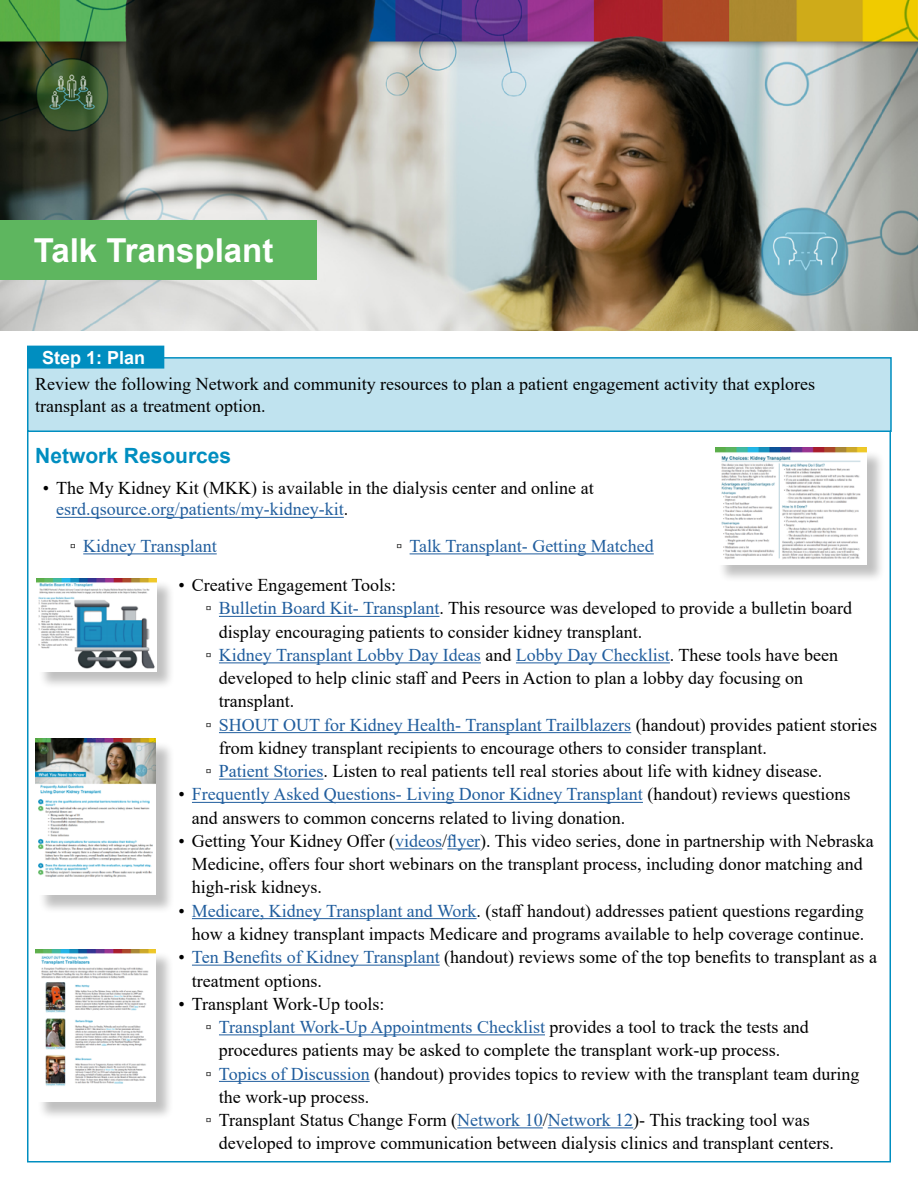
<style>
.page{position:relative;width:918px;height:1188px;background:#fff}
.page>*{position:absolute;margin:0;border:0;box-sizing:border-box;transform-origin:0 0}
.t1{font:700 33px "Arial";color:#fff}
.t2{font:700 21px "Arial";color:#008ec0}
.t3{font:18px/23.2px "Times New Roman";color:#000}
.t4{font:18px "Times New Roman";color:#215e9e}
.t5{font:700 18px "Arial";color:#fff}
.s1{color:#215e9e}
.s2{color:#000}
</style>
<div class="page">
<img style="left:0;top:1px;width:918px;height:329px">
<div style="left:718px;top:450px;width:168px;height:133px;background:#000;opacity:.25"></div>
<img style="left:716px;top:448px;width:151px;height:116px">
<div style="left:28px;top:358px;width:863px;height:73px;background:#c0e3ef"></div>
<div style="left:27px;top:357px;width:865px;height:75px;border:2px solid #008ec0"></div>
<div style="left:28px;top:346px;width:136px;height:22px;background:#008ec0"></div>
<div style="left:27px;top:346px;width:137px;height:23px;border:2px solid #008ec0"></div>
<hr style="left:56px;top:517px;width:288px;height:1px;background:#215e9e">
<div style="left:0;top:221px;width:316px;height:59px;background:#5eb65f"></div>
<div style="left:38px;top:580px;width:137px;height:110px;background:#000;opacity:.25"></div>
<img style="left:36px;top:578px;width:120px;height:93px">
<div style="left:37px;top:741px;width:138px;height:173px;background:#000;opacity:.25"></div>
<img style="left:36px;top:739px;width:120px;height:156px">
<hr style="left:219px;top:616px;width:220px;height:1px;background:#215e9e">
<hr style="left:219px;top:662px;width:262px;height:1px;background:#215e9e">
<hr style="left:516px;top:662px;width:154px;height:1px;background:#215e9e">
<hr style="left:219px;top:732px;width:412px;height:1px;background:#215e9e">
<hr style="left:219px;top:779px;width:104px;height:1px;background:#215e9e">
<hr style="left:192px;top:802px;width:451px;height:1px;background:#215e9e">
<hr style="left:395px;top:848px;width:47px;height:1px;background:#215e9e">
<hr style="left:447px;top:848px;width:33px;height:1px;background:#215e9e">
<hr style="left:192px;top:918px;width:285px;height:1px;background:#215e9e">
<hr style="left:192px;top:965px;width:248px;height:1px;background:#215e9e">
<hr style="left:219px;top:1034px;width:326px;height:1px;background:#215e9e">
<hr style="left:219px;top:1081px;width:151px;height:1px;background:#215e9e">
<hr style="left:457px;top:1127px;width:86px;height:1px;background:#215e9e">
<hr style="left:548px;top:1127px;width:85px;height:1px;background:#215e9e">
<div style="left:37px;top:952px;width:137px;height:169px;background:#000;opacity:.25"></div>
<img style="left:35px;top:949px;width:121px;height:153px">
<hr style="left:83px;top:553px;width:134px;height:1px;background:#215e9e">
<hr style="left:410px;top:553px;width:244px;height:1px;background:#215e9e">
<h1 class="t1" style="left:34px;top:228px;width:241px">Talk Transplant</h1>
<p class="t5" style="left:42px;top:345px;width:105px">Step 1: Plan</p>
<p class="t3" style="left:35px;top:373px;width:781px;line-height:21.6px">Review the following Network and community resources to plan a patient engagement activity that explores transplant as a treatment option.</p>
<p class="t2" style="left:35px;top:441px;width:198px">Network Resources</p>
<p class="t3" style="left:56px;top:476px;width:539px;line-height:21.6px;text-indent:-14px">• The My Kidney Kit (MKK) is available in the dialysis center and online at <span class="s1">esrd.qsource.org/patients/my-kidney-kit</span>.</p>
<p class="t4" style="left:70px;top:533px;width:149px"><span class="s2">▫</span> Kidney Transplant</p>
<p class="t4" style="left:396px;top:533px;width:259px"><span class="s2">▫</span> Talk Transplant- Getting Matched</p>
<p class="t3" style="left:178px;top:573px;width:219px">• Creative Engagement Tools:</p>
<p class="t3" style="left:205px;top:596px;width:648px">▫ <span class="s1">Bulletin Board Kit- Transplant</span>. This resource was developed to provide a bulletin board</p>
<p class="t3" style="left:219px;top:619px;width:425px">display encouraging patients to consider kidney transplant.</p>
<p class="t4" style="left:205px;top:642px;width:634px"><span class="s2">▫</span> Kidney Transplant Lobby Day Ideas <span class="s2">and</span> Lobby Day Checklist<span class="s2">. These tools have been</span></p>
<p class="t3" style="left:219px;top:666px;width:586px">developed to help clinic staff and Peers in Action to plan a lobby day focusing on</p>
<p class="t3" style="left:219px;top:689px;width:77px">transplant.</p>
<p class="t4" style="left:205px;top:712px;width:673px"><span class="s2">▫</span> SHOUT OUT for Kidney Health- Transplant Trailblazers <span class="s2">(handout) provides patient stories</span></p>
<p class="t3" style="left:219px;top:736px;width:549px">from kidney transplant recipients to encourage others to consider transplant.</p>
<p class="t3" style="left:205px;top:759px;width:618px">▫ <span class="s1">Patient Stories</span>. Listen to real patients tell real stories about life with kidney disease.</p>
<p class="t3" style="left:192px;top:782px;width:660px;text-indent:-14px">• <span class="s1">Frequently Asked Questions- Living Donor Kidney Transplant</span> (handout) reviews questions and answers to common concerns related to living donation.</p>
<p class="t3" style="left:192px;top:829px;width:683px;text-indent:-14px">• Getting Your Kidney Offer (<span class="s1">videos</span>/<span class="s1">flyer</span>). This video series, done in partnership with Nebraska<br>Medicine, offers four short webinars on the transplant process, including donor matching and high-risk kidneys.</p>
<p class="t3" style="left:178px;top:899px;width:687px;text-align:right">• <span class="s1">Medicare, Kidney Transplant and Work</span>. (staff handout) addresses patient questions regarding how a kidney transplant impacts Medicare and programs available to help coverage continue.</p>
<p class="t3" style="left:192px;top:945px;width:687px;text-indent:-14px">• <span class="s1">Ten Benefits of Kidney Transplant</span> (handout) reviews some of the top benefits to transplant as a treatment options.</p>
<p class="t3" style="left:178px;top:992px;width:208px">• Transplant Work-Up tools:</p>
<p class="t4" style="left:205px;top:1014px;width:605px"><span class="s2">▫</span> Transplant Work-Up Appointments Checklist <span class="s2">provides a tool to track the tests and</span></p>
<p class="t3" style="left:219px;top:1038px;width:563px">procedures patients may be asked to complete the transplant work-up process.</p>
<p class="t3" style="left:205px;top:1061px;width:656px">▫ <span class="s1">Topics of Discussion</span> (handout) provides topics to review with the transplant team during</p>
<p class="t3" style="left:219px;top:1085px;width:152px">the work-up process.</p>
<p class="t3" style="left:205px;top:1108px;width:606px">▫ Transplant Status Change Form (<span class="s1">Network 10</span>/<span class="s1">Network 12</span>)- This tracking tool was</p>
<p class="t3" style="left:219px;top:1131px;width:616px">developed to improve communication between dialysis clinics and transplant centers.</p>
</div>
